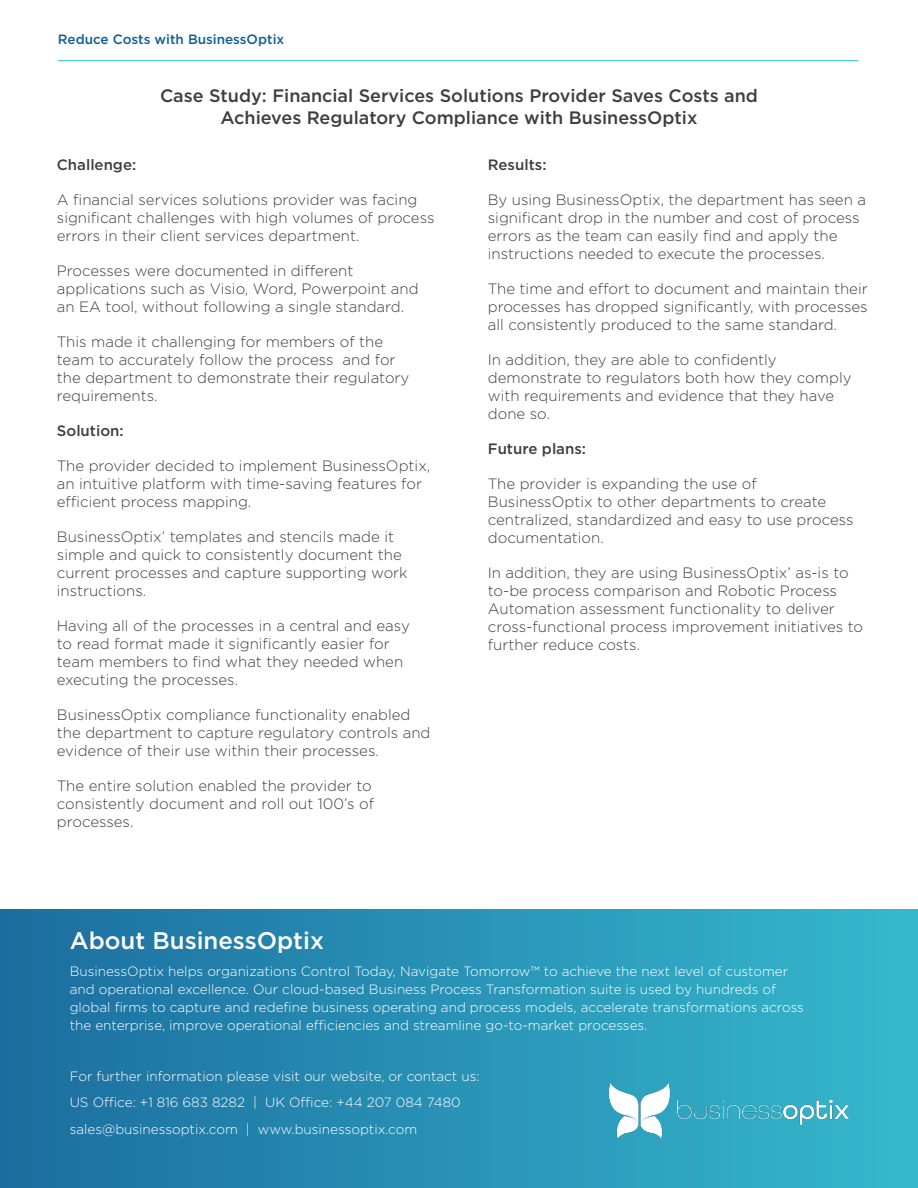
<style>
.page{position:relative;width:918px;height:1188px;background:#fff}
.page>*{position:absolute;margin:0;border:0;box-sizing:border-box;transform-origin:0 0}
.t1{font:500 24px "Gotham";color:#fff}
.t2{font:500 18px/22.5px "Gotham";color:#3e3e3f;text-align:center}
.t3{font:300 15px/18px "Gotham";color:#3e3e3f}
.t4{font:500 15px "Gotham";color:#3e3e3f}
.t5{font:300 13.5px/18px "Gotham";color:#fff}
.t6{font:500 13.5px "Gotham";color:#0f5e99}
</style>
<div class="page">
<hr style="left:58px;top:60px;width:800px;height:1px;background:#2ebfd4">
<div style="left:0;top:910px;width:918px;height:278px;background:linear-gradient(to right,#1c6d9f,#36b9cd)"></div>
<img style="left:610px;top:1083px;width:238px;height:55px">
<p class="t6" style="left:58px;top:31px;width:228px">Reduce Costs with BusinessOptix</p>
<p class="t2" style="left:160px;top:84px;width:599px">Case Study: Financial Services Solutions Provider Saves Costs and<br>Achieves Regulatory Compliance with BusinessOptix</p>
<p class="t4" style="left:57px;top:155px;width:81px">Challenge:</p>
<p class="t3" style="left:57px;top:190px;width:379px">A financial services solutions provider was facing significant challenges with high volumes of process errors in their client services department.</p>
<p class="t3" style="left:57px;top:261px;width:363px">Processes were documented in different applications such as Visio, Word, Powerpoint and an EA tool, without following a single standard.</p>
<p class="t3" style="left:57px;top:332px;width:354px">This made it challenging for members of the team to accurately follow the process and for the department to demonstrate their regulatory requirements.</p>
<p class="t4" style="left:57px;top:421px;width:68px">Solution:</p>
<p class="t3" style="left:57px;top:456px;width:375px">The provider decided to implement BusinessOptix, an intuitive platform with time-saving features for efficient process mapping.</p>
<p class="t3" style="left:57px;top:527px;width:352px">BusinessOptix’ templates and stencils made it simple and quick to consistently document the current processes and capture supporting work instructions.</p>
<p class="t3" style="left:57px;top:616px;width:354px">Having all of the processes in a central and easy to read format made it significantly easier for team members to find what they needed when executing the processes.</p>
<p class="t3" style="left:57px;top:705px;width:375px">BusinessOptix compliance functionality enabled the department to capture regulatory controls and evidence of their use within their processes.</p>
<p class="t3" style="left:57px;top:776px;width:319px">The entire solution enabled the provider to consistently document and roll out 100’s of processes.</p>
<p class="t4" style="left:488px;top:155px;width:60px">Results:</p>
<p class="t3" style="left:488px;top:190px;width:380px">By using BusinessOptix, the department has seen a significant drop in the number and cost of process errors as the team can easily find and apply the instructions needed to execute the processes.</p>
<p class="t3" style="left:488px;top:279px;width:381px;text-align:justify">The time and effort to document and maintain their processes has dropped significantly, with processes all consistently produced to the same standard.</p>
<p class="t3" style="left:488px;top:350px;width:365px">In addition, they are able to confidently demonstrate to regulators both how they comply with requirements and evidence that they have done so.</p>
<p class="t4" style="left:488px;top:439px;width:100px">Future plans:</p>
<p class="t3" style="left:488px;top:474px;width:367px">The provider is expanding the use of BusinessOptix to other departments to create centralized, standardized and easy to use process documentation.</p>
<p class="t3" style="left:488px;top:563px;width:377px">In addition, they are using BusinessOptix’ as-is to to-be process comparison and Robotic Process Automation assessment functionality to deliver cross-functional process improvement initiatives to further reduce costs.</p>
<p class="t1" style="left:70px;top:925px;width:256px">About BusinessOptix</p>
<p class="t5" style="left:70px;top:962px;width:736px">BusinessOptix helps organizations Control Today, Navigate Tomorrow™ to achieve the next level of customer and operational excellence. Our cloud-based Business Process Transformation suite is used by hundreds of global firms to capture and redefine business operating and process models, accelerate transformations across the enterprise, improve operational efficiencies and streamline go-to-market processes.</p>
<p class="t5" style="left:70px;top:1066px;width:411px">For further information please visit our website, or contact us:</p>
<p class="t5" style="left:70px;top:1093px;width:393px">US Office: +1 816 683 8282 | UK Office: +44 207 084 7480</p>
<p class="t5" style="left:70px;top:1119px;width:349px">sales@businessoptix.com | www.businessoptix.com</p>
</div>
